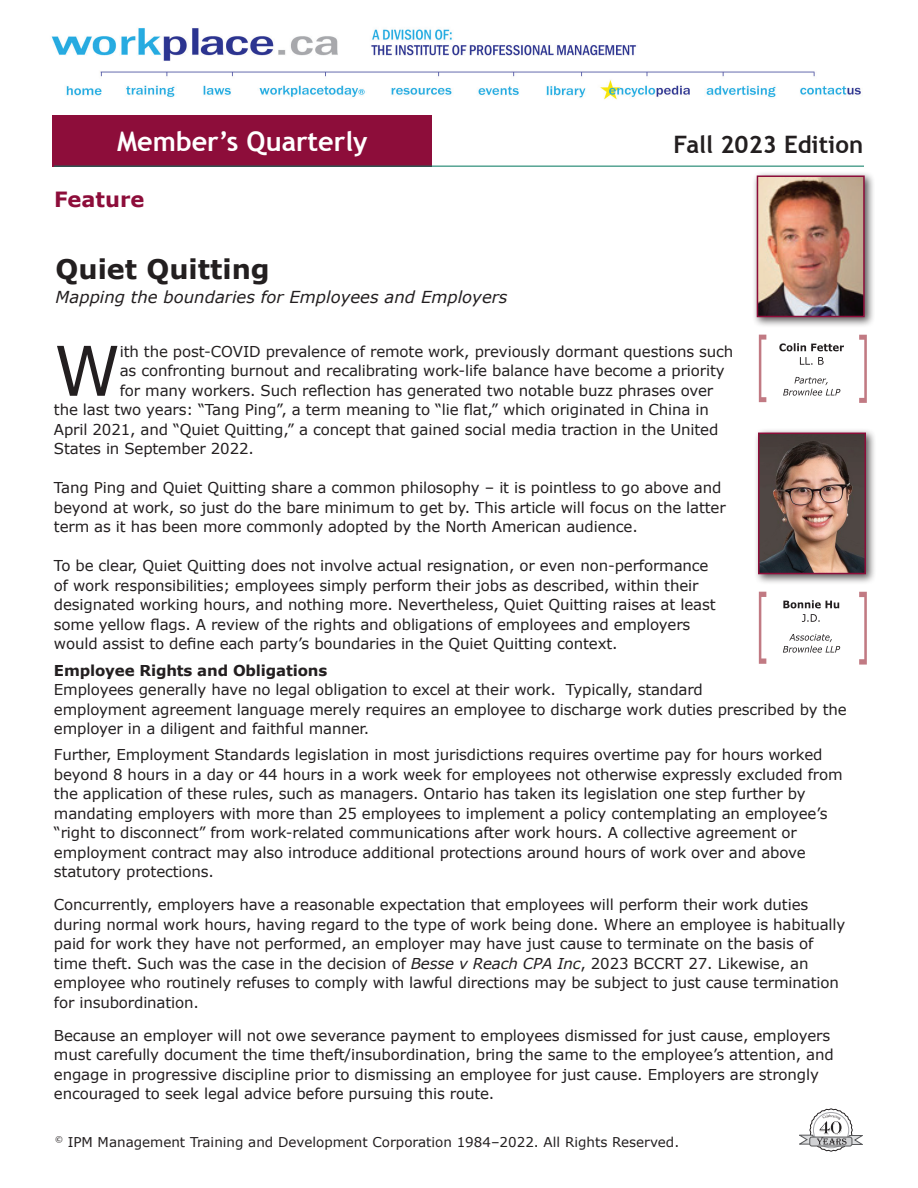
<style>
.page{position:relative;width:918px;height:1188px;background:#fff}
.page>*{position:absolute;margin:0;border:0;box-sizing:border-box;transform-origin:0 0}
.t1{font:68.7px "Verdana";color:#231f20}
.t2{font:700 27px "Trebuchet MS";color:#fff}
.t3{font:700 27px "Verdana";color:#231f20}
.t4{font:700 24px "Trebuchet MS";color:#231f20}
.t5{font:700 21px "Verdana";color:#8d0d3a}
.t6{font:italic 16.5px "Verdana";color:#231f20}
.t7{font:15px/19.5px "Verdana";letter-spacing:-.01em;color:#231f20}
.t8{font:700 15px "Verdana";letter-spacing:-.01em;color:#231f20}
.t9{font:13.5px "Verdana";color:#231f20}
.s1{font-style:italic}
</style>
<div class="page">
<svg style="left:799px;top:1109px;width:64px;height:42px"></svg>
<img style="left:51px;top:28px;width:810px;height:72px">
<div style="left:53px;top:115px;width:379px;height:51px;background:#8d0d3a"></div>
<hr style="left:54px;top:166px;width:810px;height:1px;background:#00765d">
<svg style="left:859px;top:335px;width:8px;height:68px"></svg>
<svg style="left:759px;top:335px;width:7px;height:67px"></svg>
<svg style="left:859px;top:592px;width:8px;height:73px"></svg>
<svg style="left:759px;top:592px;width:7px;height:72px"></svg>
<div style="left:752px;top:171px;width:124px;height:157px;background:#231f20;opacity:.75"></div>
<img style="left:760px;top:179px;width:102px;height:135px">
<div style="left:757px;top:176px;width:108px;height:141px;border:2px solid #8d0d3a"></div>
<svg style="left:783px;top:377px;width:57px;height:19px"></svg>
<svg style="left:800px;top:357px;width:24px;height:8px"></svg>
<svg style="left:779px;top:343px;width:65px;height:8px"></svg>
<div style="left:753px;top:428px;width:124px;height:157px;background:#231f20;opacity:.75"></div>
<img style="left:761px;top:436px;width:102px;height:135px">
<div style="left:758px;top:433px;width:108px;height:141px;border:2px solid #8d0d3a"></div>
<svg style="left:783px;top:634px;width:57px;height:19px"></svg>
<svg style="left:802px;top:614px;width:18px;height:8px"></svg>
<svg style="left:783px;top:600px;width:56px;height:8px"></svg>
<h2 class="t2" style="left:117px;top:124px;width:252px">Member’s Quarterly</h2>
<h3 class="t4" style="left:674px;top:129px;width:191px">Fall 2023 Edition</h3>
<h3 class="t5" style="left:54px;top:186px;width:92px">Feature</h3>
<h2 class="t3" style="left:56px;top:252px;width:216px">Quiet Quitting</h2>
<p class="t6" style="left:56px;top:286px;width:453px">Mapping the boundaries for Employees and Employers</p>
<h1 class="t1" style="left:54px;top:327px;width:68px">W</h1>
<p class="t7" style="left:120px;top:341px;width:615px">ith the post-COVID prevalence of remote work, previously dormant questions such</p>
<p class="t7" style="left:120px;top:361px;width:606px">as confronting burnout and recalibrating work-life balance have become a priority</p>
<p class="t7" style="left:120px;top:380px;width:595px">for many workers. Such reflection has generated two notable buzz phrases over</p>
<p class="t7" style="left:54px;top:400px;width:657px">the last two years: “Tang Ping”, a term meaning to “lie flat,” which originated in China in</p>
<p class="t7" style="left:54px;top:419px;width:666px">April 2021, and “Quiet Quitting,” a concept that gained social media traction in the United</p>
<p class="t7" style="left:54px;top:439px;width:201px">States in September 2022.</p>
<p class="t7" style="left:54px;top:478px;width:673px">Tang Ping and Quiet Quitting share a common philosophy – it is pointless to go above and beyond at work, so just do the bare minimum to get by. This article will focus on the latter term as it has been more commonly adopted by the North American audience.</p>
<p class="t7" style="left:54px;top:556px;width:663px">To be clear, Quiet Quitting does not involve actual resignation, or even non-performance of work responsibilities; employees simply perform their jobs as described, within their designated working hours, and nothing more. Nevertheless, Quiet Quitting raises at least some yellow flags. A review of the rights and obligations of employees and employers would assist to define each party’s boundaries in the Quiet Quitting context.</p>
<p class="t8" style="left:54px;top:661px;width:275px">Employee Rights and Obligations</p>
<p class="t7" style="left:54px;top:679px;width:794px">Employees generally have no legal obligation to excel at their work. Typically, standard<br>employment agreement language merely requires an employee to discharge work duties prescribed by the employer in a diligent and faithful manner.</p>
<p class="t7" style="left:54px;top:745px;width:790px">Further, Employment Standards legislation in most jurisdictions requires overtime pay for hours worked beyond 8 hours in a day or 44 hours in a work week for employees not otherwise expressly excluded from the application of these rules, such as managers. Ontario has taken its legislation one step further by mandating employers with more than 25 employees to implement a policy contemplating an employee’s “right to disconnect” from work-related communications after work hours. A collective agreement or employment contract may also introduce additional protections around hours of work over and above statutory protections.</p>
<p class="t7" style="left:54px;top:895px;width:793px">Concurrently, employers have a reasonable expectation that employees will perform their work duties during normal work hours, having regard to the type of work being done. Where an employee is habitually paid for work they have not performed, an employer may have just cause to terminate on the basis of time theft. Such was the case in the decision of <span class="s1">Besse v Reach CPA Inc</span>, 2023 BCCRT 27. Likewise, an employee who routinely refuses to comply with lawful directions may be subject to just cause termination for insubordination.</p>
<p class="t7" style="left:54px;top:1025px;width:781px">Because an employer will not owe severance payment to employees dismissed for just cause, employers must carefully document the time theft/insubordination, bring the same to the employee’s attention, and engage in progressive discipline prior to dismissing an employee for just cause. Employers are strongly encouraged to seek legal advice before pursuing this route.</p>
<p class="t9" style="left:55px;top:1133px;width:626px"><sup>©</sup> IPM Management Training and Development Corporation 1984–2022. All Rights Reserved.</p>
</div>
